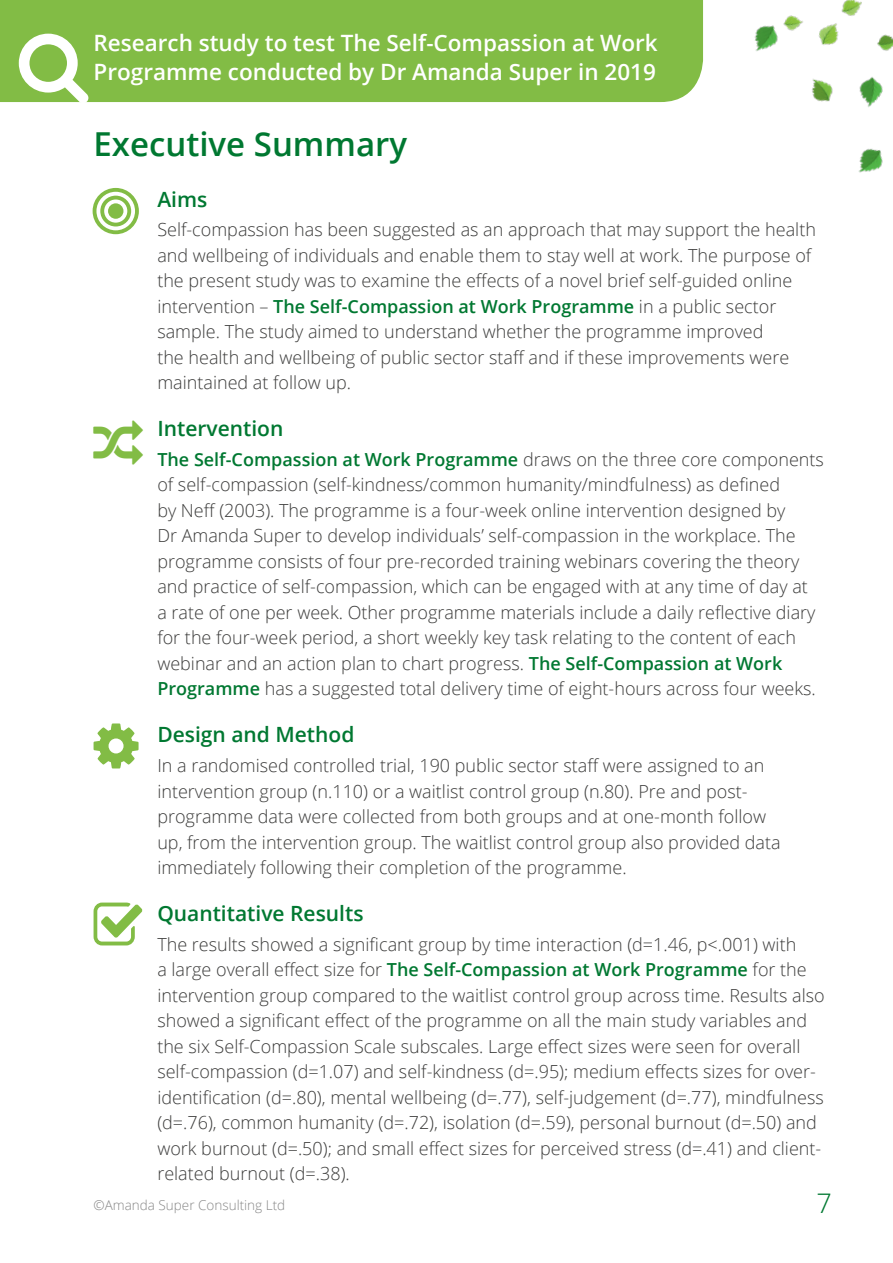
<style>
.page{position:relative;width:893px;height:1263px;background:#fff}
.page>*{position:absolute;margin:0;border:0;box-sizing:border-box;transform-origin:0 0}
.subhead{font:600 33px "Open Sans";color:#007831}
.t1{font:300 27px "Open Sans";color:#007831}
.subhead-2{font:600 22.5px/28.5px "Open Sans";color:#fff}
.subhead-3{font:600 21px "Open Sans";color:#007831}
.body{font:300 18px/25.5px "Open Sans";color:#3c3c3b}
.t2{font:300 13.5px "Open Sans";color:#878787}
.s1{font-weight:600;color:#007831}
</style>
<div class="page">
<div style="left:0;top:0;width:703px;height:102px;background:#82bc45"></div>
<img style="left:754px;top:0;width:139px;height:173px">
<div style="left:19px;top:34px;width:69px;height:69px;background:#82bc45"></div>
<p class="subhead-2" style="left:94px;top:28px;width:566px">Research study to test The Self-Compassion at Work<br>Programme conducted by Dr Amanda Super in 2019</p>
<p class="subhead" style="left:94px;top:121px;width:315px">Executive Summary</p>
<p class="subhead-3" style="left:157px;top:185px;width:52px">Aims</p>
<p class="body" style="left:157px;top:217px;width:660px">Self-compassion has been suggested as an approach that may support the health and wellbeing of individuals and enable them to stay well at work. The purpose of the present study was to examine the effects of a novel brief self-guided online intervention – <span class="s1">The Self-Compassion at Work Programme</span> in a public sector sample. The study aimed to understand whether the programme improved<br>the health and wellbeing of public sector staff and if these improvements were maintained at follow up.</p>
<p class="subhead-3" style="left:157px;top:414px;width:128px">Intervention</p>
<p class="body" style="left:157px;top:446px;width:668px"><span class="s1">The Self-Compassion at Work Programme</span> draws on the three core components of self-compassion (self-kindness/common humanity/mindfulness) as defined<br>by Neff (2003). The programme is a four-week online intervention designed by<br>Dr Amanda Super to develop individuals’ self-compassion in the workplace. The programme consists of four pre-recorded training webinars covering the theory and practice of self-compassion, which can be engaged with at any time of day at<br>a rate of one per week. Other programme materials include a daily reflective diary for the four-week period, a short weekly key task relating to the content of each webinar and an action plan to chart progress. <span class="s1">The Self-Compassion at Work Programme</span> has a suggested total delivery time of eight-hours across four weeks.</p>
<p class="subhead-3" style="left:157px;top:720px;width:199px">Design and Method</p>
<p class="body" style="left:157px;top:752px;width:625px">In a randomised controlled trial, 190 public sector staff were assigned to an intervention group (n.110) or a waitlist control group (n.80). Pre and post&shy;programme data were collected from both groups and at one-month follow up, from the intervention group. The waitlist control group also provided data immediately following their completion of the programme.</p>
<p class="subhead-3" style="left:157px;top:899px;width:208px">Quantitative Results</p>
<p class="body" style="left:157px;top:931px;width:669px">The results showed a significant group by time interaction (d=1.46, p&lt;.001) with<br>a large overall effect size for <span class="s1">The Self-Compassion at Work Programme</span> for the intervention group compared to the waitlist control group across time. Results also showed a significant effect of the programme on all the main study variables and the six Self-Compassion Scale subscales. Large effect sizes were seen for overall self-compassion (d=1.07) and self-kindness (d=.95); medium effects sizes for over&shy;identification (d=.80), mental wellbeing (d=.77), self-judgement (d=.77), mindfulness (d=.76), common humanity (d=.72), isolation (d=.59), personal burnout (d=.50) and work burnout (d=.50); and small effect sizes for perceived stress (d=.41) and client&shy;related burnout (d=.38).</p>
<p class="t2" style="left:94px;top:1195px;width:193px">©Amanda Super Consulting Ltd</p>
<h2 class="t1" style="left:816px;top:1185px;width:17px">7</h2>
</div>
